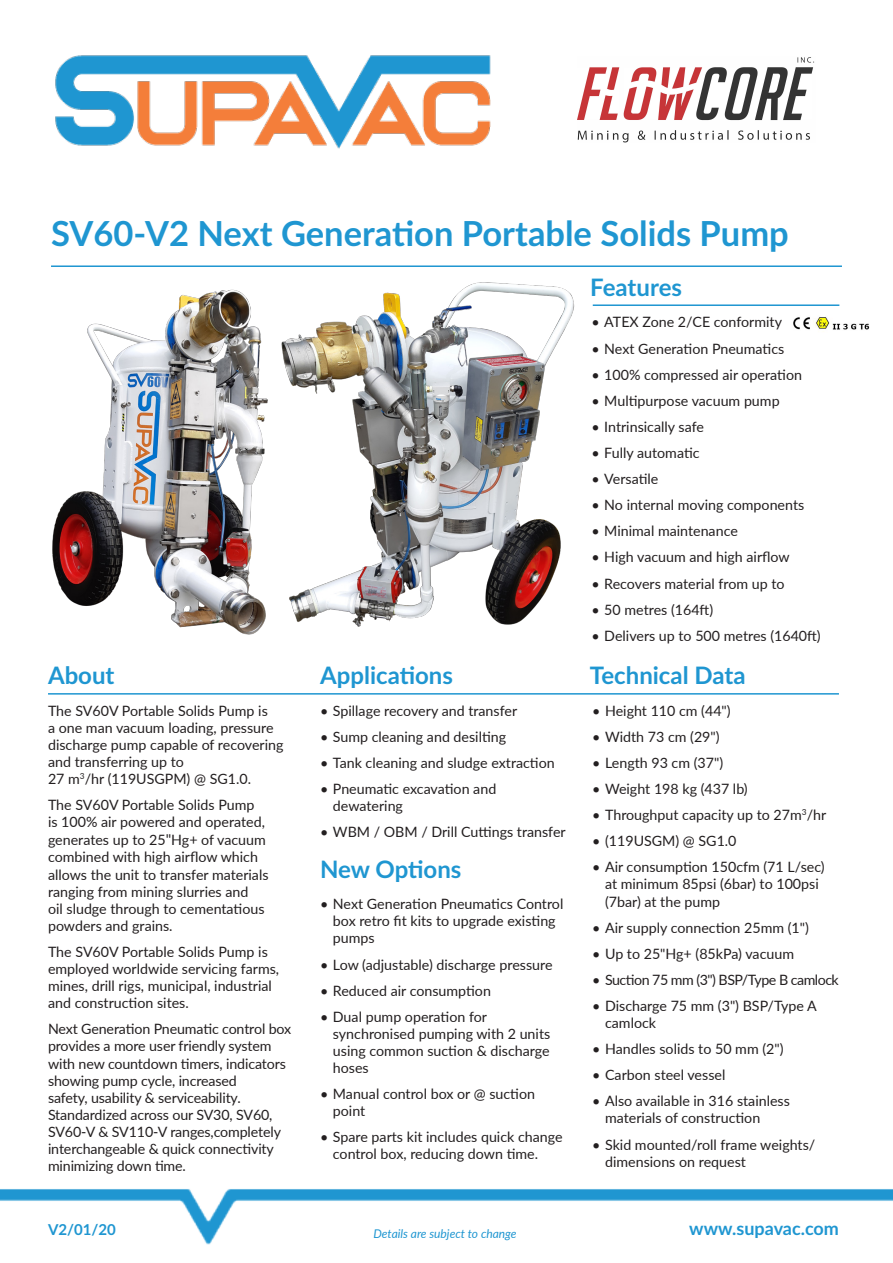
<style>
.page{position:relative;width:893px;height:1263px;background:#fff}
.page>*{position:absolute;margin:0;border:0;box-sizing:border-box;transform-origin:0 0}
.t1{font:700 34.5px "Lato";color:#1f96d1}
.t2{font:700 24px "Lato";color:#1f96d1}
.t3{font:700 18px "Lato";color:#1f96d1}
.t4{font:700 15px "Lato";color:#1f96d1}
.t5{font:14.25px/17.1px "Lato";color:#231f20}
.t6{font:14.25px "Lato";letter-spacing:-.035em;color:#231f20}
.t7{font:italic 12px "Lato";color:#1f96d1}
.s1{font-size:15px}
</style>
<div class="page">
<img style="left:0;top:304px;width:893px;height:941px">
<hr style="left:51px;top:265px;width:791px;height:2px;background:#1f96d1">
<hr style="left:593px;top:304px;width:246px;height:2px;background:#1f96d1">
<hr style="left:48px;top:693px;width:791px;height:2px;background:#1f96d1">
<img style="left:278px;top:282px;width:300px;height:349px">
<img style="left:40px;top:289px;width:235px;height:359px">
<img style="left:55px;top:55px;width:436px;height:94px">
<img style="left:791px;top:313px;width:80px;height:21px">
<img style="left:577px;top:57px;width:238px;height:86px">
<h1 class="t1" style="left:51px;top:208px;width:739px">SV60-V2 Next Generation Portable Solids Pump</h1>
<h2 class="t2" style="left:590px;top:270px;width:93px">Features</h2>
<h2 class="t2" style="left:48px;top:658px;width:68px">About</h2>
<h2 class="t2" style="left:320px;top:658px;width:134px">Applications</h2>
<p class="t5" style="left:48px;top:701px;width:237px">The SV60V Portable Solids Pump is<br>a one man vacuum loading, pressure discharge pump capable of recovering and transferring up to<br>27 m<sup>3</sup>/hr (119USGPM) @ SG1.0.</p>
<p class="t5" style="left:48px;top:796px;width:222px">The SV60V Portable Solids Pump<br>is 100% air powered and operated, generates up to 25<span class="s1">"</span>Hg+ of vacuum combined with high airflow which allows the unit to transfer materials ranging from mining slurries and<br>oil sludge through to cementatious powders and grains.</p>
<p class="t5" style="left:48px;top:942px;width:233px">The SV60V Portable Solids Pump is employed worldwide servicing farms, mines, drill rigs, municipal, industrial and construction sites.</p>
<p class="t5" style="left:48px;top:1020px;width:245px">Next Generation Pneumatic control box provides a more user friendly system with new countdown timers, indicators showing pump cycle, increased<br>safety, usability &amp; serviceability.<br>Standardized across our SV30, SV60, SV60-V &amp; SV110-V ranges,completely interchangeable &amp; quick connectivity minimizing down time.</p>
<p class="t5" style="left:320px;top:701px;width:199px">• Spillage recovery and transfer</p>
<p class="t5" style="left:320px;top:727px;width:188px">• Sump cleaning and desilting</p>
<p class="t5" style="left:320px;top:753px;width:236px">• Tank cleaning and sludge extraction</p>
<p class="t5" style="left:333px;top:780px;width:165px;text-indent:-13px">• Pneumatic excavation and dewatering</p>
<p class="t5" style="left:320px;top:823px;width:247px">• WBM / OBM / Drill Cuttings transfer</p>
<h2 class="t2" style="left:320px;top:851px;width:143px">New Options</h2>
<p class="t5" style="left:333px;top:895px;width:232px;text-indent:-13px">• Next Generation Pneumatics Control box retro fit kits to upgrade existing pumps</p>
<p class="t5" style="left:320px;top:955px;width:234px">• Low (adjustable) discharge pressure</p>
<p class="t5" style="left:320px;top:981px;width:172px">• Reduced air consumption</p>
<p class="t5" style="left:333px;top:1007px;width:219px;text-indent:-13px">• Dual pump operation for synchronised pumping with 2 units using common suction &amp; discharge hoses</p>
<p class="t5" style="left:333px;top:1085px;width:204px;text-indent:-13px">• Manual control box or @ suction point</p>
<p class="t5" style="left:333px;top:1128px;width:231px;text-indent:-13px">• Spare parts kit includes quick change control box, reducing down time.</p>
<p class="t5" style="left:591px;top:313px;width:192px">• ATEX Zone 2/CE conformity</p>
<p class="t5" style="left:591px;top:339px;width:194px">• Next Generation Pneumatics</p>
<p class="t5" style="left:591px;top:365px;width:212px">• 100% compressed air operation</p>
<p class="t5" style="left:591px;top:391px;width:190px">• Multipurpose vacuum pump</p>
<p class="t5" style="left:591px;top:417px;width:114px">• Intrinsically safe</p>
<p class="t5" style="left:591px;top:444px;width:110px">• Fully automatic</p>
<p class="t5" style="left:591px;top:470px;width:68px">• Versatile</p>
<p class="t5" style="left:591px;top:496px;width:214px">• No internal moving components</p>
<p class="t5" style="left:591px;top:522px;width:148px">• Minimal maintenance</p>
<p class="t5" style="left:591px;top:548px;width:200px">• High vacuum and high airflow</p>
<p class="t5" style="left:591px;top:574px;width:195px">• Recovers material from up to</p>
<p class="t5" style="left:591px;top:600px;width:123px">• 50 metres (164ft)</p>
<p class="t5" style="left:591px;top:626px;width:231px">• Delivers up to 500 metres (1640ft)</p>
<h2 class="t2" style="left:590px;top:658px;width:157px">Technical Data</h2>
<p class="t5" style="left:592px;top:701px;width:140px">• Height 110 cm (44")</p>
<p class="t5" style="left:592px;top:727px;width:129px">• Width 73 cm (29")</p>
<p class="t5" style="left:592px;top:753px;width:132px">• Length 93 cm (37")</p>
<p class="t5" style="left:592px;top:780px;width:157px">• Weight 198 kg (437 lb)</p>
<p class="t5" style="left:592px;top:806px;width:235px">• Throughput capacity up to 27m<sup>3</sup>/hr</p>
<p class="t5" style="left:592px;top:832px;width:146px">• (119USGM) @ SG1.0</p>
<p class="t5" style="left:605px;top:858px;width:221px;text-indent:-13px">• Air consumption 150cfm (71 L/sec) at minimum 85psi (6bar) to 100psi (7bar) at the pump</p>
<p class="t5" style="left:592px;top:918px;width:218px">• Air supply connection 25mm (1")</p>
<p class="t5" style="left:592px;top:944px;width:203px">• Up to 25"Hg+ (85kPa) vacuum</p>
<p class="t6" style="left:592px;top:969px;width:248px">• Suction 75 mm (3") BSP/Type B camlock</p>
<p class="t5" style="left:605px;top:996px;width:213px;text-indent:-13px">• Discharge 75 mm (3") BSP/Type A camlock</p>
<p class="t5" style="left:592px;top:1040px;width:193px">• Handles solids to 50 mm (2")</p>
<p class="t5" style="left:592px;top:1066px;width:135px">• Carbon steel vessel</p>
<p class="t5" style="left:605px;top:1092px;width:186px;text-indent:-13px">• Also available in 316 stainless materials of construction</p>
<p class="t5" style="left:605px;top:1135px;width:212px;text-indent:-13px">• Skid mounted/roll frame weights/ dimensions on request</p>
<p class="t4" style="left:48px;top:1219px;width:69px">V2/01/20</p>
<p class="t7" style="left:373px;top:1225px;width:145px">Details are subject to change</p>
<p class="t3" style="left:689px;top:1215px;width:151px">www.supavac.com</p>
</div>
